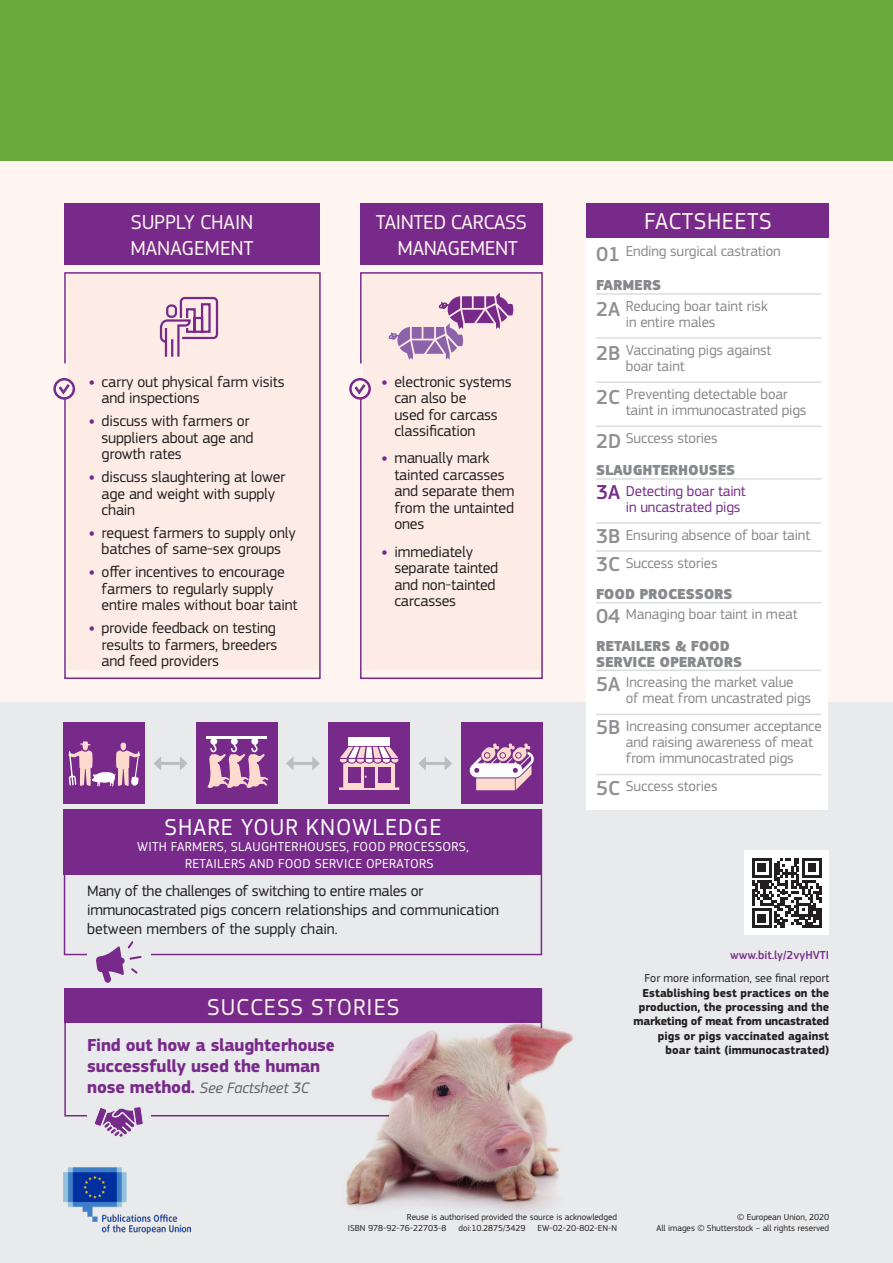
<style>
.page{position:relative;width:893px;height:1263px;background:#fff}
.page>*{position:absolute;margin:0;border:0;box-sizing:border-box;transform-origin:0 0}
.t1{font:24px "EC Square Sans Pro";letter-spacing:.04em;color:#fff}
.t2{font:24px "EC Square Sans Pro";letter-spacing:.04em;color:#fef5f1}
.t3{font:24px "EC Square Sans Pro";letter-spacing:.02em;color:#fef5f1}
.t4{font:21px/25.2px "EC Square Sans Pro";letter-spacing:-.02em;color:#fef5f1}
.t5{font:500 21px "EC Square Sans Pro";color:#8e9093}
.t6{font:500 21px "EC Square Sans Pro";color:#782a8b}
.t7{font:700 18px "EC Square Sans Pro";letter-spacing:-.01em;color:#782a8b}
.t8{font:15.75px/16.5px "EC Square Sans Pro";letter-spacing:-.01em;color:#231f20}
.t9{font:italic 15.75px "EC Square Sans Pro";letter-spacing:-.01em;color:#636366}
.t10{font:15px/16px "EC Square Sans Pro";letter-spacing:-.01em;color:#87898c}
.t11{font:900 15px "EC Square Sans Pro";letter-spacing:-.01em;color:#87898c}
.t12{font:15px "EC Square Sans Pro";letter-spacing:-.01em;color:#782a8b}
.t13{font:13.5px/16.5px "EC Square Sans Pro";letter-spacing:.02em;color:#fff}
.t14{font:700 12px/14.4px "EC Square Sans Pro";color:#231f20;text-align:right}
.t15{font:500 12px "EC Square Sans Pro";color:#782a8b}
.t16{font:9px/11.1px "EC Square Sans Pro";color:#231f20}
.s1{font-weight:700;color:#782a8b}
.s2{font-weight:700;font-style:normal;font-size:18px;color:#782a8b}
.s3{font-weight:400}
</style>
<div class="page">
<div style="left:0;top:160px;width:893px;height:1103px;background:#fef5f1"></div>
<div style="left:0;top:703px;width:893px;height:560px;background:#e9eaeb"></div>
<div style="left:64px;top:272px;width:257px;height:407px;background:#fdece5"></div>
<div style="left:360px;top:272px;width:183px;height:407px;background:#fdece5"></div>
<svg style="left:55px;top:379px;width:19px;height:19px"></svg>
<div style="left:53px;top:378px;width:22px;height:22px;border:2px solid #782a8b;border-radius:50%"></div>
<svg style="left:58px;top:383px;width:13px;height:12px"></svg>
<svg style="left:350px;top:379px;width:20px;height:19px"></svg>
<div style="left:349px;top:378px;width:22px;height:22px;border:2px solid #782a8b;border-radius:50%"></div>
<svg style="left:354px;top:383px;width:12px;height:12px"></svg>
<svg style="left:159px;top:296px;width:60px;height:63px"></svg>
<svg style="left:388px;top:292px;width:125px;height:68px"></svg>
<div style="left:64px;top:203px;width:256px;height:62px;background:#782a8b"></div>
<div style="left:360px;top:203px;width:183px;height:62px;background:#782a8b"></div>
<div style="left:587px;top:235px;width:241px;height:574px;background:#fff"></div>
<hr style="left:596px;top:293px;width:225px;height:2px;background:#dcdddf">
<hr style="left:596px;top:337px;width:225px;height:2px;background:#dcdddf">
<hr style="left:596px;top:381px;width:225px;height:2px;background:#dcdddf">
<hr style="left:596px;top:425px;width:225px;height:2px;background:#dcdddf">
<hr style="left:596px;top:478px;width:225px;height:2px;background:#dcdddf">
<hr style="left:596px;top:522px;width:225px;height:2px;background:#dcdddf">
<hr style="left:596px;top:550px;width:225px;height:2px;background:#dcdddf">
<hr style="left:596px;top:602px;width:225px;height:1px;background:#dcdddf">
<hr style="left:596px;top:669px;width:225px;height:2px;background:#dcdddf">
<hr style="left:596px;top:714px;width:225px;height:1px;background:#dcdddf">
<hr style="left:596px;top:774px;width:225px;height:1px;background:#dcdddf">
<div style="left:587px;top:203px;width:242px;height:34px;background:#782a8b"></div>
<div style="left:329px;top:723px;width:81px;height:81px;background:#782a8b"></div>
<div style="left:349px;top:737px;width:41px;height:9px;background:#fff"></div>
<svg style="left:339px;top:747px;width:60px;height:43px"></svg>
<div style="left:461px;top:723px;width:81px;height:81px;background:#782a8b"></div>
<svg style="left:470px;top:743px;width:64px;height:47px"></svg>
<hr style="left:160px;top:762px;width:21px;height:3px;background:#bcbdc0">
<svg style="left:153px;top:757px;width:8px;height:13px"></svg>
<svg style="left:180px;top:757px;width:8px;height:13px"></svg>
<hr style="left:292px;top:762px;width:22px;height:3px;background:#bcbdc0">
<svg style="left:286px;top:757px;width:8px;height:13px"></svg>
<svg style="left:312px;top:756px;width:8px;height:14px"></svg>
<hr style="left:424px;top:762px;width:22px;height:3px;background:#bcbdc0">
<svg style="left:418px;top:756px;width:8px;height:14px"></svg>
<svg style="left:445px;top:757px;width:7px;height:13px"></svg>
<div style="left:196px;top:723px;width:81px;height:81px;background:#782a8b"></div>
<hr style="left:207px;top:736px;width:60px;height:3px;background:#fff">
<div style="left:231px;top:738px;width:7px;height:7px;background:#fff;border-radius:50%"></div>
<svg style="left:207px;top:740px;width:61px;height:48px"></svg>
<div style="left:251px;top:738px;width:7px;height:7px;background:#fff;border-radius:50%"></div>
<div style="left:64px;top:723px;width:81px;height:81px;background:#782a8b"></div>
<svg style="left:68px;top:741px;width:72px;height:45px"></svg>
<svg style="left:64px;top:988px;width:479px;height:129px"></svg>
<div style="left:64px;top:810px;width:478px;height:145px;border:2px solid #782a8b"></div>
<div style="left:87px;top:938px;width:63px;height:34px;background:#e9eaeb"></div>
<div style="left:87px;top:1106px;width:63px;height:31px;background:#e9eaeb"></div>
<svg style="left:96px;top:941px;width:46px;height:42px"></svg>
<div style="left:64px;top:810px;width:478px;height:65px;background:#782a8b"></div>
<svg style="left:95px;top:1106px;width:48px;height:32px"></svg>
<img style="left:332px;top:1008px;width:241px;height:205px">
<div style="left:744px;top:850px;width:85px;height:85px;background:#fff"></div>
<svg style="left:752px;top:858px;width:69px;height:70px"></svg>
<div style="left:0;top:0;width:893px;height:160px;background:#68a83c"></div>
<img style="left:64px;top:1167px;width:127px;height:66px">
<p class="t4" style="left:131px;top:210px;width:124px">SUPPLY CHAIN</p>
<p class="t4" style="left:130px;top:235px;width:125px">MANAGEMENT</p>
<p class="t8" style="left:102px;top:373px;width:184px;text-indent:-13px"><span class="s1">•</span> carry out physical farm visits and inspections</p>
<p class="t8" style="left:102px;top:413px;width:154px;text-indent:-13px"><span class="s1">•</span> discuss with farmers or suppliers about age and growth rates</p>
<p class="t8" style="left:102px;top:469px;width:185px;text-indent:-13px"><span class="s1">•</span> discuss slaughtering at lower age and weight with supply chain</p>
<p class="t8" style="left:89px;top:525px;width:208px;text-align:center"><span class="s1">•</span> request farmers to supply only batches of same-sex groups</p>
<p class="t8" style="left:102px;top:564px;width:198px;text-indent:-13px"><span class="s1">•</span> offer incentives to encourage farmers to regularly supply entire males without boar taint</p>
<p class="t8" style="left:102px;top:620px;width:177px;text-align:justify;text-indent:-13px"><span class="s1">•</span> provide feedback on testing results to farmers, breeders and feed providers</p>
<p class="t4" style="left:398px;top:210px;width:131px;text-indent:-22px">TAINTED CARCASS<br>MANAGEMENT</p>
<p class="t8" style="left:394px;top:373px;width:119px;text-indent:-13px"><span class="s1">•</span> electronic systems can also be<br>used for carcass classification</p>
<p class="t8" style="left:394px;top:450px;width:122px;text-indent:-13px"><span class="s1">•</span> manually mark tainted carcasses and separate them from the untainted ones</p>
<p class="t8" style="left:394px;top:543px;width:105px;text-indent:-13px"><span class="s1">•</span> immediately separate tainted and non-tainted carcasses</p>
<p class="t1" style="left:164px;top:813px;width:279px">SHARE YOUR KNOWLEDGE</p>
<p class="t13" style="left:185px;top:839px;width:285px;text-indent:-48px">WITH FARMERS, SLAUGHTERHOUSES, FOOD PROCESSORS,<br>RETAILERS AND FOOD SERVICE OPERATORS</p>
<p class="t8" style="left:87px;top:882px;width:414px;line-height:18.9px">Many of the challenges of switching to entire males or immunocastrated pigs concern relationships and communication between members of the supply chain.</p>
<p class="t2" style="left:207px;top:993px;width:194px">SUCCESS STORIES</p>
<p class="t7" style="left:87px;top:1034px;width:250px">Find out how a slaughterhouse</p>
<p class="t7" style="left:87px;top:1055px;width:235px">successfully used the human</p>
<p class="t9" style="left:87px;top:1079px;width:224px"><span class="s2">nose method.</span> See Factsheet 3C</p>
<p class="t3" style="left:644px;top:207px;width:129px">FACTSHEETS</p>
<p class="t10" style="left:626px;top:243px;width:156px">Ending surgical castration</p>
<p class="t11" style="left:596px;top:276px;width:67px">FARMERS</p>
<p class="t10" style="left:626px;top:298px;width:143px">Reducing boar taint risk in entire males</p>
<p class="t10" style="left:626px;top:342px;width:147px">Vaccinating pigs against</p>
<p class="t10" style="left:626px;top:358px;width:60px">boar taint</p>
<p class="t10" style="left:626px;top:386px;width:182px">Preventing detectable boar taint in immunocastrated pigs</p>
<p class="t10" style="left:626px;top:430px;width:93px">Success stories</p>
<p class="t11" style="left:596px;top:461px;width:141px">SLAUGHTERHOUSES</p>
<p class="t12" style="left:626px;top:482px;width:121px">Detecting boar taint</p>
<p class="t12" style="left:626px;top:498px;width:116px">in uncastrated pigs</p>
<p class="t10" style="left:626px;top:527px;width:186px">Ensuring absence of boar taint</p>
<p class="t10" style="left:626px;top:555px;width:93px">Success stories</p>
<p class="t11" style="left:596px;top:585px;width:138px">FOOD PROCESSORS</p>
<p class="t10" style="left:626px;top:607px;width:173px">Managing boar taint in meat</p>
<p class="t11" style="left:596px;top:636px;width:135px">RETAILERS &amp; FOOD</p>
<p class="t11" style="left:596px;top:652px;width:148px">SERVICE OPERATORS</p>
<p class="t10" style="left:626px;top:674px;width:187px">Increasing the market value<br>of meat from uncastrated pigs</p>
<p class="t10" style="left:626px;top:718px;width:197px">Increasing consumer acceptance and raising awareness of meat from immunocastrated pigs</p>
<p class="t10" style="left:626px;top:778px;width:93px">Success stories</p>
<p class="t5" style="left:596px;top:242px;width:26px">01</p>
<p class="t5" style="left:596px;top:296px;width:26px">2A</p>
<p class="t5" style="left:596px;top:340px;width:26px">2B</p>
<p class="t5" style="left:596px;top:385px;width:25px">2C</p>
<p class="t5" style="left:596px;top:429px;width:27px">2D</p>
<p class="t6" style="left:596px;top:480px;width:26px">3A</p>
<p class="t5" style="left:596px;top:524px;width:26px">3B</p>
<p class="t5" style="left:596px;top:552px;width:25px">3C</p>
<p class="t5" style="left:596px;top:604px;width:26px">04</p>
<p class="t5" style="left:596px;top:671px;width:26px">5A</p>
<p class="t5" style="left:596px;top:715px;width:26px">5B</p>
<p class="t5" style="left:596px;top:776px;width:25px">5C</p>
<p class="t15" style="left:730px;top:948px;width:101px">www.bit.ly/2vyHVTI</p>
<p class="t14" style="left:634px;top:971px;width:197px"><span class="s3">For more information, see final report </span>Establishing best practices on the production, the processing and the marketing of meat from uncastrated pigs or pigs vaccinated against boar taint (immunocastrated)</p>
<p class="t16" style="left:348px;top:1211px;width:271px;text-indent:59px">Reuse is authorised provided the source is acknowledged<br>ISBN 978-92-76-22703-8</p>
<p class="t16" style="left:459px;top:1222px;width:68px">doi:10.2875/3429</p>
<p class="t16" style="left:538px;top:1222px;width:81px">EW-02-20-802-EN-N</p>
<p class="t16" style="left:737px;top:1211px;width:93px">© European Union, 2020</p>
<p class="t16" style="left:656px;top:1222px;width:174px">All images © Shutterstock – all rights reserved</p>
</div>
